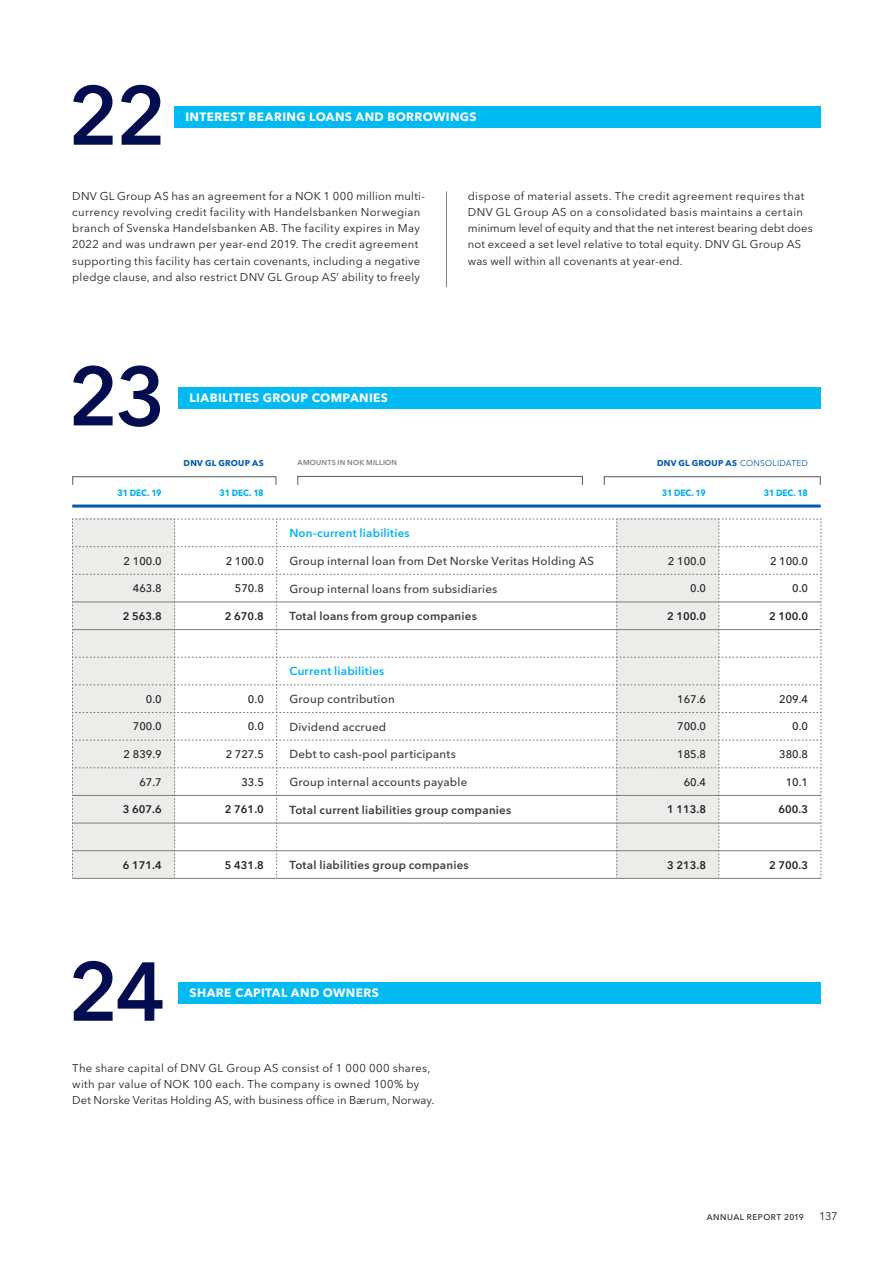
<style>
.page{position:relative;width:893px;height:1263px;background:#fff}
.page>*{position:absolute;margin:0;border:0;box-sizing:border-box;transform-origin:0 0}
.t1{font:600 82.5px "Avenir Next LT Pro";color:#010d4f}
.t2{font:700 12px "Avenir Next LT Pro";letter-spacing:.03em;color:#fff}
.t3{font:500 11.55px "Avenir Next LT Pro";letter-spacing:.015em;color:#3e3e3f}
.t4{font:600 11.55px "Avenir Next LT Pro";letter-spacing:.02em;color:#3e3e3f}
.t5{font:600 11.55px "Avenir Next LT Pro";letter-spacing:.02em;color:#00b3ef}
.t6{font:11.25px/16.2px "Avenir Next LT Pro";letter-spacing:.025em;color:#231f20}
.t7{font:11.1px "Avenir Next LT Pro";color:#231f20}
.t8{font:500 10.95px "Avenir Next LT Pro";color:#231f20}
.t9{font:600 10.95px "Avenir Next LT Pro";color:#231f20}
.t10{font:700 9px "Avenir Next LT Pro";letter-spacing:-.02em;color:#00aeef;scale:.93 1}
.t11{font:700 8.4px "Avenir Next LT Pro";letter-spacing:.03em;color:#015aaa}
.t12{font:500 8.25px "Avenir Next LT Pro";letter-spacing:.07em;color:#231f20}
.t13{font:600 7.2px "Avenir Next LT Pro";letter-spacing:.03em;color:#867b76}
.s1{font-weight:400}
.s2{font-size:8.4px}
</style>
<div class="page">
<hr style="left:446px;top:191px;width:1px;height:96px;background:#808285">
<div style="left:174px;top:106px;width:647px;height:22px;background:#00baf1"></div>
<div style="left:179px;top:982px;width:642px;height:21px;background:#00baf1"></div>
<div style="left:179px;top:387px;width:642px;height:21px;background:#00baf1"></div>
<hr style="left:72px;top:878px;width:103px;height:1px;background:#867b76">
<hr style="left:175px;top:878px;width:102px;height:1px;background:#867b76">
<hr style="left:277px;top:878px;width:340px;height:1px;background:#867b76">
<hr style="left:617px;top:878px;width:102px;height:1px;background:#867b76">
<hr style="left:719px;top:878px;width:102px;height:1px;background:#867b76">
<svg style="left:72px;top:519px;width:750px;height:359px"></svg>
<hr style="left:277px;top:823px;width:340px;height:1px;background:#867b76">
<div style="left:72px;top:476px;width:204px;height:9px;border:1px solid #57585a"></div>
<div style="left:298px;top:476px;width:285px;height:9px;border:1px solid #57585a"></div>
<div style="left:604px;top:476px;width:217px;height:9px;border:1px solid #57585a"></div>
<hr style="left:72px;top:504px;width:749px;height:3px;background:#015aaa">
<h1 class="t1" style="left:68px;top:66px;width:100px">22</h1>
<p class="t2" style="left:185px;top:110px;width:293px">INTEREST BEARING LOANS AND BORROWINGS</p>
<p class="t6" style="left:72px;top:188px;width:354px">DNV GL Group AS has an agreement for a NOK 1 000 million multi&shy;currency revolving credit facility with Handelsbanken Norwegian branch of Svenska Handelsbanken AB. The facility expires in May 2022 and was undrawn per year-end 2019. The credit agreement supporting this facility has certain covenants, including a negative pledge clause, and also restrict DNV GL Group AS’ ability to freely</p>
<p class="t6" style="left:468px;top:188px;width:346px">dispose of material assets. The credit agreement requires that DNV GL Group AS on a consolidated basis maintains a certain minimum level of equity and that the net interest bearing debt does not exceed a set level relative to total equity. DNV GL Group AS was well within all covenants at year-end.</p>
<h1 class="t1" style="left:68px;top:346px;width:100px">23</h1>
<p class="t2" style="left:190px;top:390px;width:200px">LIABILITIES GROUP COMPANIES</p>
<p class="t11" style="left:184px;top:457px;width:82px">DNV GL GROUP AS</p>
<p class="t13" style="left:298px;top:458px;width:101px">AMOUNTS IN NOK MILLION</p>
<p class="t11" style="left:657px;top:457px;width:152px">DNV GL GROUP AS <span class="s1">CONSOLIDATED</span></p>
<p class="t10" style="left:118px;top:487px;width:49px">31 DEC. 19</p>
<p class="t10" style="left:220px;top:487px;width:49px">31 DEC. 18</p>
<p class="t10" style="left:662px;top:487px;width:49px">31 DEC. 19</p>
<p class="t10" style="left:764px;top:487px;width:49px">31 DEC. 18</p>
<p class="t5" style="left:289px;top:526px;width:122px">Non-current liabilities</p>
<p class="t8" style="left:124px;top:554px;width:40px">2 100.0</p>
<p class="t8" style="left:226px;top:554px;width:40px">2 100.0</p>
<p class="t3" style="left:289px;top:554px;width:306px">Group internal loan from Det Norske Veritas Holding AS</p>
<p class="t8" style="left:668px;top:554px;width:40px">2 100.0</p>
<p class="t8" style="left:770px;top:554px;width:40px">2 100.0</p>
<p class="t8" style="left:133px;top:582px;width:30px">463.8</p>
<p class="t8" style="left:235px;top:582px;width:30px">570.8</p>
<p class="t3" style="left:289px;top:581px;width:210px">Group internal loans from subsidiaries</p>
<p class="t8" style="left:690px;top:582px;width:17px">0.0</p>
<p class="t8" style="left:792px;top:582px;width:17px">0.0</p>
<p class="t9" style="left:123px;top:609px;width:40px">2 563.8</p>
<p class="t9" style="left:225px;top:609px;width:40px">2 670.8</p>
<p class="t4" style="left:289px;top:609px;width:189px">Total loans from group companies</p>
<p class="t9" style="left:667px;top:609px;width:40px">2 100.0</p>
<p class="t9" style="left:769px;top:609px;width:40px">2 100.0</p>
<p class="t5" style="left:289px;top:664px;width:96px">Current liabilities</p>
<p class="t8" style="left:146px;top:692px;width:17px">0.0</p>
<p class="t8" style="left:248px;top:692px;width:17px">0.0</p>
<p class="t3" style="left:289px;top:692px;width:107px">Group contribution</p>
<p class="t8" style="left:677px;top:692px;width:30px">167.6</p>
<p class="t8" style="left:779px;top:692px;width:30px">209.4</p>
<p class="t8" style="left:133px;top:720px;width:30px">700.0</p>
<p class="t8" style="left:248px;top:720px;width:17px">0.0</p>
<p class="t3" style="left:289px;top:720px;width:98px">Dividend accrued</p>
<p class="t8" style="left:677px;top:720px;width:30px">700.0</p>
<p class="t8" style="left:792px;top:720px;width:17px">0.0</p>
<p class="t8" style="left:124px;top:748px;width:40px">2 839.9</p>
<p class="t8" style="left:226px;top:748px;width:40px">2 727.5</p>
<p class="t3" style="left:289px;top:747px;width:168px">Debt to cash-pool participants</p>
<p class="t8" style="left:677px;top:748px;width:30px">185.8</p>
<p class="t8" style="left:779px;top:748px;width:30px">380.8</p>
<p class="t8" style="left:139px;top:775px;width:24px">67.7</p>
<p class="t8" style="left:241px;top:775px;width:24px">33.5</p>
<p class="t3" style="left:289px;top:775px;width:179px">Group internal accounts payable</p>
<p class="t8" style="left:684px;top:775px;width:24px">60.4</p>
<p class="t8" style="left:786px;top:775px;width:24px">10.1</p>
<p class="t9" style="left:123px;top:803px;width:40px">3 607.6</p>
<p class="t9" style="left:225px;top:803px;width:40px">2 761.0</p>
<p class="t4" style="left:289px;top:802px;width:223px">Total current liabilities group companies</p>
<p class="t9" style="left:667px;top:803px;width:40px">1 113.8</p>
<p class="t9" style="left:779px;top:803px;width:31px">600.3</p>
<p class="t9" style="left:123px;top:858px;width:40px">6 171.4</p>
<p class="t9" style="left:225px;top:858px;width:40px">5 431.8</p>
<p class="t4" style="left:289px;top:858px;width:181px">Total liabilities group companies</p>
<p class="t9" style="left:667px;top:858px;width:40px">3 213.8</p>
<p class="t9" style="left:769px;top:858px;width:40px">2 700.3</p>
<h1 class="t1" style="left:68px;top:942px;width:100px">24</h1>
<p class="t2" style="left:190px;top:986px;width:191px">SHARE CAPITAL AND OWNERS</p>
<p class="t6" style="left:72px;top:1059px;width:364px">The share capital of DNV GL Group AS consist of 1 000 000 shares, with par value of NOK 100 each. The company is owned 100% by<br>Det Norske Veritas Holding AS, with business office in Bærum, Norway.</p>
<p class="t12" style="left:707px;top:1212px;width:98px">ANNUAL REPORT <span class="s2">2019</span></p>
<p class="t7" style="left:819px;top:1210px;width:20px">137</p>
</div>
